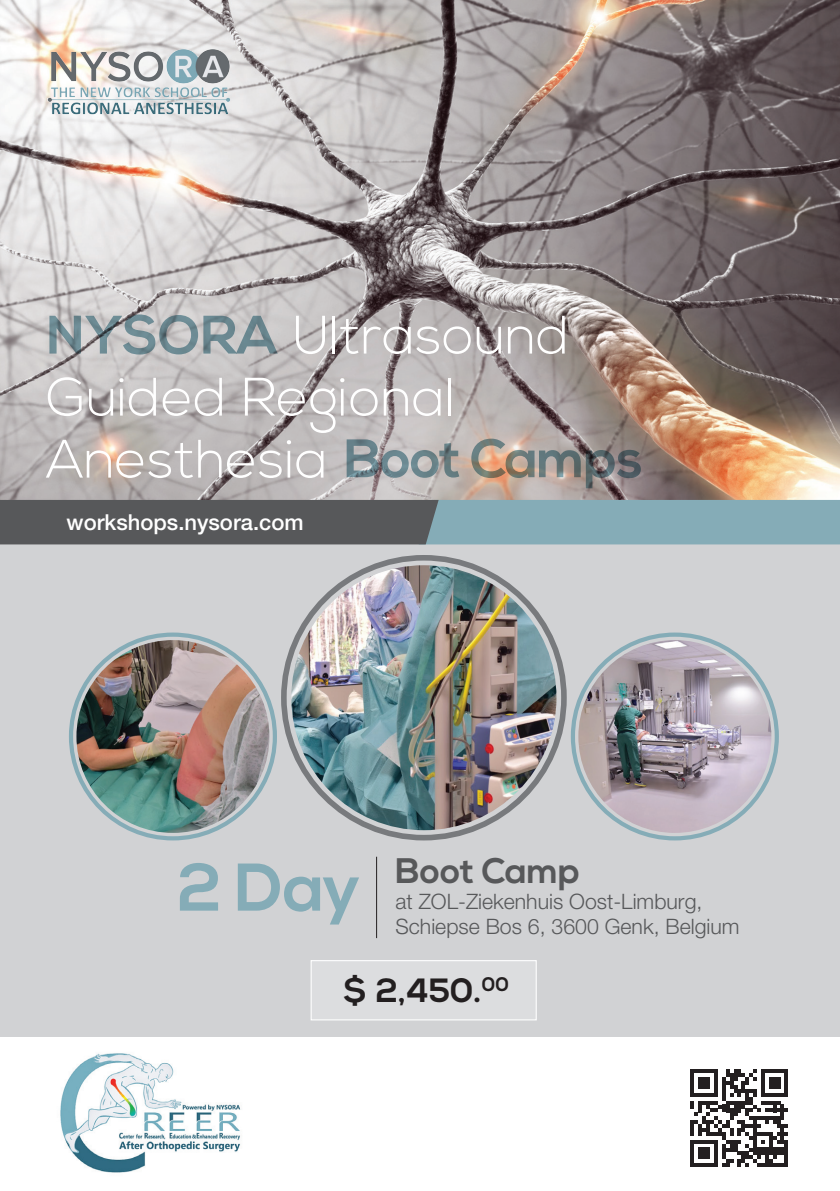
<style>
.page{position:relative;width:840px;height:1191px;background:#fff}
.page>*{position:absolute;margin:0;border:0;box-sizing:border-box;transform-origin:0 0}
.t1{font:700 67.2px "Nexa";color:#85acb7}
.t2{font:300 54px/62px "Nexa";color:#fff}
.t3{font:700 35.4px "Nexa";color:#57585a}
.t4{font:700 33.6px "Nexa";color:#231f20}
.t5{font:500 22px "Helvetica Neue LT Pro";color:#fff}
.t6{font:300 21.2px/25.6px "Helvetica Neue LT Pro";color:#57585a}
.s1{font-weight:700;color:#85acb7}
</style>
<div class="page">
<div style="left:0;top:543px;width:839px;height:494px;background:#d1d2d4"></div>
<img style="left:0;top:0;width:839px;height:500px">
<img style="left:60px;top:1053px;width:181px;height:120px">
<img style="left:46px;top:37px;width:195px;height:92px">
<div style="left:310px;top:960px;width:226px;height:60px;background:#dcdddf;border:1px solid #fff"></div>
<hr style="left:376px;top:856px;width:1px;height:82px;background:#231f20">
<svg style="left:0;top:500px;width:839px;height:44px;background:#6d8087"></svg>
<img style="left:76px;top:640px;width:193px;height:193px;border-radius:96px">
<img style="left:578px;top:640px;width:192px;height:193px;border-radius:96px">
<div style="left:281px;top:555px;width:285px;height:285px;border:6px solid #787a7d;border-radius:50%"></div>
<img style="left:291px;top:565px;width:265px;height:265px;border-radius:132px">
<svg style="left:690px;top:1069px;width:97px;height:98px"></svg>
<h2 class="t2" style="left:46px;top:306px;width:597px"><span class="s1">NYSORA</span> Ultrasound<br>Guided Regional<br>Anesthesia <span class="s1">Boot Camps</span></h2>
<p class="t5" style="left:66px;top:509px;width:238px">workshops.nysora.com</p>
<h1 class="t1" style="left:177px;top:848px;width:185px">2 Day</h1>
<h3 class="t3" style="left:395px;top:850px;width:186px">Boot Camp</h3>
<p class="t6" style="left:395px;top:888px;width:345px">at ZOL-Ziekenhuis Oost-Limburg,<br>Schiepse Bos 6, 3600 Genk, Belgium</p>
<h3 class="t4" style="left:342px;top:970px;width:168px">$ 2,450.<sup>00</sup></h3>
</div>
